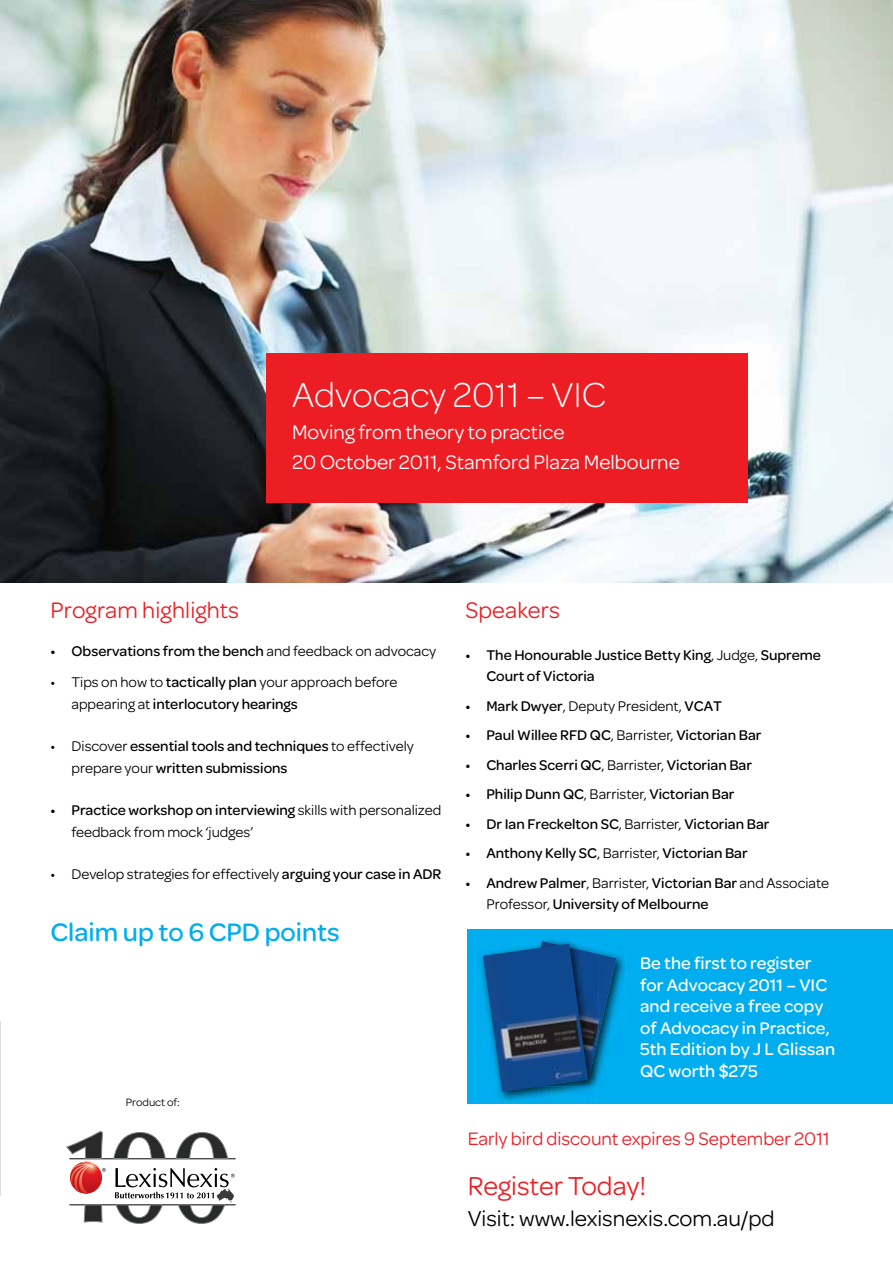
<style>
.page{position:relative;width:893px;height:1263px;background:#fff}
.page>*{position:absolute;margin:0;border:0;box-sizing:border-box;transform-origin:0 0}
.t1{font:300 37.05px "Omnes";color:#fff}
.t2{font:27.75px "Omnes";color:#ed1d24}
.t3{font:500 27px "Omnes";color:#00aeef}
.t4{font:24px "Omnes";letter-spacing:.005em;color:#ed1d24}
.t5{font:23.1px "Omnes";color:#000}
.t6{font:21px/30.9px "Omnes";color:#fff}
.t7{font:19.2px "Omnes";color:#ed1d24}
.t8{font:500 18px/21.6px "Omnes";letter-spacing:.005em;color:#fff}
.t9{font:500 15px/21px "Omnes";color:#000}
.t10{font:15px/22.5px "Omnes";color:#000}
.t11{font:11.4px "Omnes";color:#000}
.s1{font-weight:400}
.s2{font-weight:500}
</style>
<div class="page">
<div style="left:468px;top:930px;width:425px;height:174px;background:#00aeef"></div>
<svg style="left:0;top:154px;width:1px;height:23px"></svg>
<img style="left:1px;top:0;width:892px;height:582px">
<div style="left:266px;top:353px;width:481px;height:150px;background:#ed1d24"></div>
<hr style="left:69px;top:1158px;width:167px;height:1px;background:#000">
<hr style="left:69px;top:1204px;width:167px;height:1px;background:#000">
<svg style="left:176px;top:1132px;width:52px;height:27px"></svg>
<svg style="left:84px;top:1204px;width:18px;height:18px"></svg>
<svg style="left:66px;top:1131px;width:40px;height:63px"></svg>
<svg style="left:113px;top:1132px;width:53px;height:27px"></svg>
<svg style="left:115px;top:1168px;width:120px;height:56px"></svg>
<img style="left:579px;top:937px;width:46px;height:140px">
<img style="left:599px;top:954px;width:17px;height:81px">
<img style="left:480px;top:956px;width:115px;height:146px">
<img style="left:543px;top:939px;width:56px;height:147px">
<img style="left:540px;top:941px;width:59px;height:135px">
<img style="left:483px;top:944px;width:105px;height:148px">
<h1 class="t1" style="left:292px;top:375px;width:315px">Advocacy 2011 – VIC</h1>
<h3 class="t6" style="left:292px;top:415px;width:389px">Moving from theory to practice<br>20 October 2011, Stamford Plaza Melbourne</h3>
<h3 class="t4" style="left:51px;top:594px;width:190px">Program highlights</h3>
<p class="t9" style="left:51px;top:640px;width:387px">• Observations from the bench <span class="s1">and feedback on advocacy</span></p>
<p class="t10" style="left:72px;top:669px;width:327px;text-indent:-21px">• Tips on how to <span class="s2">tactically plan</span> your approach before appearing at <span class="s2">interlocutory hearings</span></p>
<p class="t9" style="left:72px;top:734px;width:344px;line-height:22.5px;text-indent:-21px"><span class="s1">• Discover</span> essential tools and techniques <span class="s1">to effectively prepare your</span> written submissions</p>
<p class="t10" style="left:72px;top:798px;width:371px;text-indent:-21px"><span class="s2">• Practice workshop on interviewing</span> skills with personalized feedback from mock ‘judges’</p>
<p class="t10" style="left:51px;top:862px;width:392px">• Develop strategies for effectively <span class="s2">arguing your case in ADR</span></p>
<h3 class="t3" style="left:51px;top:917px;width:291px">Claim up to 6 CPD points</h3>
<p class="t11" style="left:126px;top:1094px;width:55px">Product of:</p>
<h3 class="t4" style="left:465px;top:594px;width:96px">Speakers</h3>
<p class="t9" style="left:486px;top:645px;width:336px;text-indent:-21px">• The Honourable Justice Betty King<span class="s1">, Judge,</span> Supreme<br>Court of Victoria</p>
<p class="t10" style="left:465px;top:693px;width:258px"><span class="s2">• Mark Dwyer</span>, Deputy President, <span class="s2">VCAT</span></p>
<p class="t9" style="left:465px;top:725px;width:298px">• Paul Willee RFD QC<span class="s1">, Barrister,</span> Victorian Bar</p>
<p class="t9" style="left:465px;top:754px;width:288px">• Charles Scerri QC<span class="s1">, Barrister,</span> Victorian Bar</p>
<p class="t9" style="left:465px;top:784px;width:271px">• Philip Dunn QC<span class="s1">, Barrister,</span> Victorian Bar</p>
<p class="t9" style="left:465px;top:813px;width:306px">• Dr Ian Freckelton SC<span class="s1">, Barrister,</span> Victorian Bar</p>
<p class="t9" style="left:465px;top:843px;width:284px">• Anthony Kelly SC<span class="s1">, Barrister,</span> Victorian Bar</p>
<p class="t9" style="left:486px;top:872px;width:344px;text-indent:-21px">• Andrew Palmer<span class="s1">, Barrister,</span> Victorian Bar <span class="s1">and Associate<br>Professor,</span> University of Melbourne</p>
<p class="t8" style="left:640px;top:952px;width:197px">Be the first to register for Advocacy 2011 – VIC and receive a free copy of Advocacy in Practice,<br>5th Edition by J L Glissan<br>QC worth $275</p>
<p class="t7" style="left:468px;top:1125px;width:363px">Early bird discount expires 9 September 2011</p>
<h2 class="t2" style="left:468px;top:1167px;width:180px">Register Today!</h2>
<h3 class="t5" style="left:468px;top:1202px;width:308px">Visit: www.lexisnexis.com.au/pd</h3>
</div>
